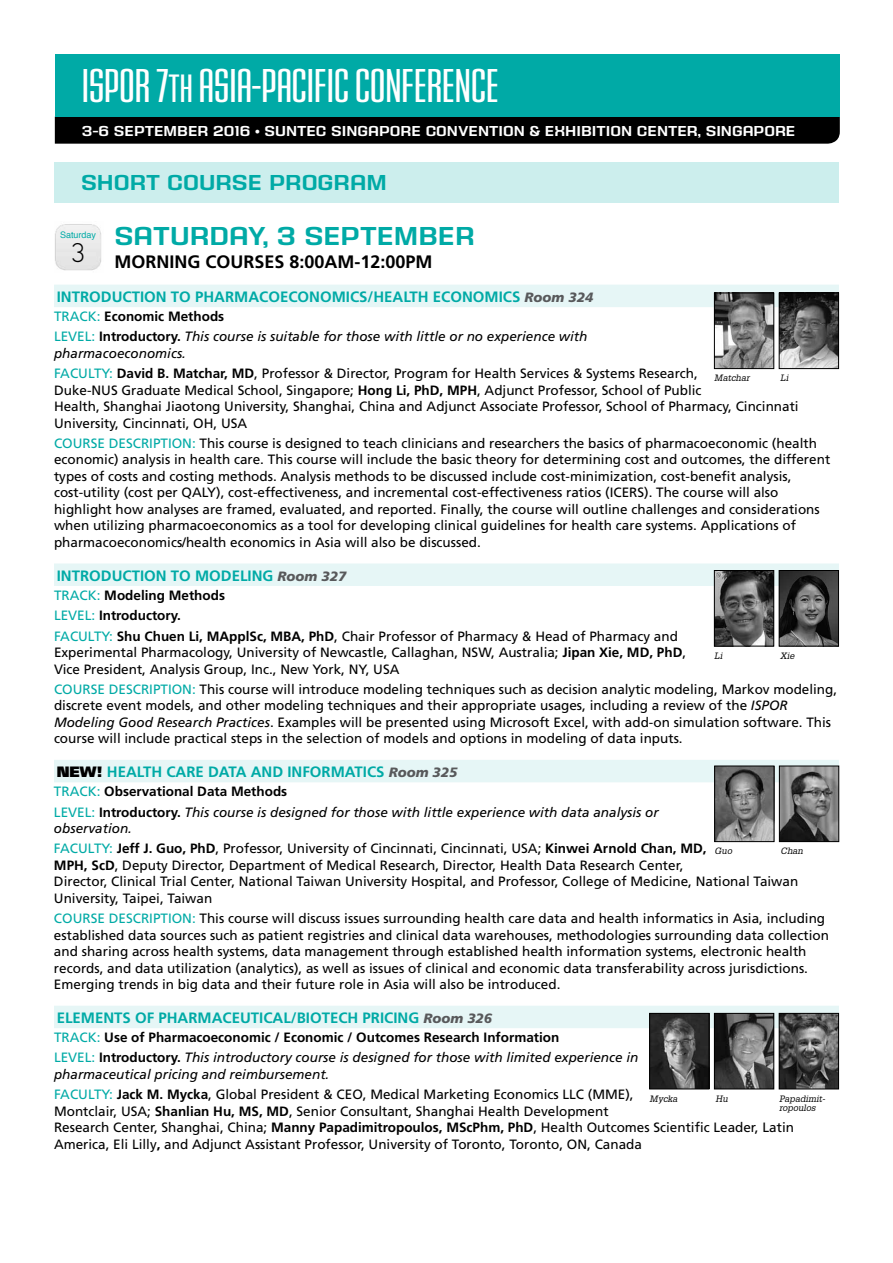
<style>
.page{position:relative;width:893px;height:1263px;background:#fff}
.page>*{position:absolute;margin:0;border:0;box-sizing:border-box;transform-origin:0 0}
.t1{font:49.5px "House Gothic HG23 Cond LIGHT2";color:#fff}
.t2{font:700 27px "House Gothic HG23 Text";color:#00aaa6}
.t3{font:300 27px "Aaux Pro";color:#000}
.t4{font:700 22.5px "House Gothic HG23 Text";color:#00aaa6}
.t5{font:700 18px "Frutiger";color:#000}
.t6{font:700 15px "Frutiger";color:#00aaa6}
.t7{font:700 15px "House Gothic HG23 Text";color:#fff}
.t8{font:13.5px/16.5px "Frutiger";color:#000}
.t9{font:700 13.5px/20.2px "Frutiger";color:#000}
.t10{font:italic 13.5px/20.2px "Frutiger";color:#000}
.t11{font:italic 900 13.5px "Frutiger";color:#58595b}
.t12{font:italic 9px/9px "Glypha";color:#000}
.t13{font:9px "Helvetica";color:#00aaa6}
.s1{font-size:41.25px}
.s2{font-weight:900;font-style:italic;font-size:13.5px;color:#58595b}
.s3{font-style:normal;color:#00aaa6}
.s4{font-weight:700;font-style:normal}
.s5{font-style:italic}
.s6{color:#00aaa6}
.s7{font-weight:700}
.s8{font-weight:400;color:#00aaa6}
.s9{font-weight:400}
.s10{font-weight:900;color:#000}
.s11{font-weight:900;font-style:italic;color:#58595b}
.s12{font-weight:400;font-style:italic}
</style>
<div class="page">
<div style="left:54px;top:162px;width:785px;height:40px;background:#cceeed"></div>
<div style="left:54px;top:285px;width:785px;height:22px;background:#e6f6f6"></div>
<div style="left:54px;top:563px;width:785px;height:23px;background:#e6f6f6"></div>
<div style="left:54px;top:760px;width:785px;height:22px;background:#e6f6f6"></div>
<div style="left:54px;top:1006px;width:785px;height:22px;background:#e6f6f6"></div>
<img style="left:781px;top:295px;width:56px;height:72px">
<div style="left:779px;top:293px;width:60px;height:76px;border:1px solid #000"></div>
<img style="left:716px;top:295px;width:56px;height:72px">
<div style="left:714px;top:293px;width:60px;height:76px;border:1px solid #000"></div>
<img style="left:781px;top:572px;width:56px;height:72px">
<div style="left:779px;top:570px;width:60px;height:76px;border:1px solid #000"></div>
<img style="left:716px;top:572px;width:56px;height:72px">
<div style="left:714px;top:570px;width:60px;height:76px;border:1px solid #000"></div>
<img style="left:781px;top:768px;width:56px;height:72px">
<div style="left:779px;top:766px;width:60px;height:76px;border:1px solid #000"></div>
<img style="left:716px;top:768px;width:56px;height:72px">
<div style="left:714px;top:766px;width:60px;height:76px;border:1px solid #000"></div>
<img style="left:716px;top:1015px;width:56px;height:72px">
<div style="left:714px;top:1013px;width:60px;height:76px;border:1px solid #000"></div>
<img style="left:651px;top:1015px;width:56px;height:72px">
<div style="left:649px;top:1013px;width:60px;height:76px;border:1px solid #000"></div>
<img style="left:781px;top:1015px;width:56px;height:72px">
<div style="left:779px;top:1013px;width:60px;height:76px;border:1px solid #000"></div>
<img style="left:55px;top:224px;width:46px;height:47px">
<div style="left:55px;top:117px;width:785px;height:27px;background:#000"></div>
<div style="left:55px;top:54px;width:785px;height:63px;background:#00aaa6"></div>
<h1 class="t1" style="left:82px;top:60px;width:418px">ISPOR 7<span class="s1">TH</span> ASIA-PACIFIC CONFERENCE</h1>
<p class="t7" style="left:82px;top:122px;width:504px">3-6 SEPTEMBER 2016 • SUNTEC SINGAPORE CONVENTION &amp; EXHIBITION</p>
<p class="t7" style="left:637px;top:122px;width:160px">CENTER, SINGAPORE</p>
<h3 class="t4" style="left:81px;top:170px;width:49px">SHORT</h3>
<h3 class="t4" style="left:167px;top:170px;width:17px">COUR</h3>
<h3 class="t4" style="left:232px;top:170px;width:156px">SE PROGRAM</h3>
<h2 class="t2" style="left:114px;top:220px;width:39px">SATURDAY</h2>
<h2 class="t2" style="left:263px;top:220px;width:81px">, 3 SEPTEMBER</h2>
<h3 class="t5" style="left:114px;top:251px;width:30px">Morning</h3>
<h3 class="t5" style="left:205px;top:251px;width:24px">Courses</h3>
<h3 class="t5" style="left:289px;top:251px;width:145px">8:00AM-12:00PM</h3>
<p class="t6" style="left:57px;top:288px;width:15px">Introduction</p>
<p class="t6" style="left:171px;top:288px;width:55px">to Pharmacoeconomics</p>
<p class="t6" style="left:368px;top:288px;width:227px">/H EALTH ECONOMICS <span class="s2">Room 324</span></p>
<p class="t10" style="left:54px;top:306px;width:535px"><span class="s3">TRACK:</span> <span class="s4">Economic Methods<br></span><span class="s3">LEVEL:</span> <span class="s4">Introductory.</span> This course is suitable for those with little or no experience with</p>
<p class="t8" style="left:54px;top:343px;width:645px;line-height:20.2px"><span class="s5">pharmacoeconomics.<br></span><span class="s6">FACULTY:</span> <span class="s7">David B. Matchar, MD</span>, Professor &amp; Director, Program for Health Services &amp; Systems Research,</p>
<p class="t8" style="left:54px;top:382px;width:746px">Duke-NUS Graduate Medical School, Singapore; <span class="s7">Hong Li, PhD, MPH</span>, Adjunct Professor, School of Public<br>Health, Shanghai Jiaotong University, Shanghai, China and Adjunct Associate Professor, School of Pharmacy, Cincinnati<br>University, Cincinnati, OH, USA</p>
<p class="t8" style="left:54px;top:435px;width:778px"><span class="s6">COURSE DESCRIPTION:</span> This course is designed to teach clinicians and researchers the basics of pharmacoeconomic (health economic) analysis in health care. This course will include the basic theory for determining cost and outcomes, the different types of costs and costing methods. Analysis methods to be discussed include cost-minimization, cost-benefit analysis, cost-utility (cost per QALY), cost-effectiveness, and incremental cost-effectiveness ratios (ICERS). The course will also highlight how analyses are framed, evaluated, and reported. Finally, the course will outline challenges and considerations when utilizing pharmacoeconomics as a tool for developing clinical guidelines for health care systems. Applications of pharmacoeconomics/health economics in Asia will also be discussed.</p>
<p class="t6" style="left:57px;top:567px;width:291px">INTRODUCTION TO MODELING <span class="s2">Room 327</span></p>
<p class="t9" style="left:54px;top:585px;width:625px"><span class="s8">TRACK:</span> Modeling Methods<br><span class="s8">LEVEL:</span> Introductory.<br><span class="s8">FACULTY:</span> Shu Chuen Li, MApplSc, MBA, PhD<span class="s9">, Chair Professor of Pharmacy &amp; Head of Pharmacy and</span></p>
<p class="t8" style="left:54px;top:644px;width:634px">Experimental Pharmacology, University of Newcastle, Callaghan, NSW, Australia; <span class="s7">Jipan Xie, MD, PhD</span>,<br>Vice President, Analysis Group, Inc., New York, NY, USA</p>
<p class="t8" style="left:54px;top:681px;width:785px"><span class="s6">COURSE DESCRIPTION:</span> This course will introduce modeling techniques such as decision analytic modeling, Markov modeling, discrete event models, and other modeling techniques and their appropriate usages, including a review of the <span class="s5">ISPOR Modeling Good Research Practices</span>. Examples will be presented using Microsoft Excel, with add-on simulation software. This course will include practical steps in the selection of models and options in modeling of data inputs.</p>
<p class="t6" style="left:57px;top:763px;width:60px"><span class="s10">NEW!</span> Healt</p>
<p class="t6" style="left:151px;top:763px;width:35px">h Care</p>
<p class="t6" style="left:208px;top:763px;width:21px">Data</p>
<p class="t6" style="left:251px;top:763px;width:12px">and</p>
<p class="t6" style="left:287px;top:763px;width:33px">Informatics</p>
<p class="t11" style="left:389px;top:764px;width:70px">Room 325</p>
<p class="t10" style="left:54px;top:781px;width:606px"><span class="s3">TRACK:</span> <span class="s4">Observational Data Methods<br></span><span class="s3">LEVEL:</span> <span class="s4">Introductory.</span> This course is designed for those with little experience with data analysis or</p>
<p class="t8" style="left:54px;top:818px;width:654px;line-height:20.2px"><span class="s5">observation.<br></span><span class="s6">FACULTY:</span> <span class="s7">Jeff J. Guo, PhD</span>, Professor, University of Cincinnati, Cincinnati, USA; <span class="s7">Kinwei Arnold Chan, MD,</span></p>
<p class="t8" style="left:54px;top:857px;width:746px"><span class="s7">MPH, ScD</span>, Deputy Director, Department of Medical Research, Director, Health Data Research Center,<br>Director, Clinical Trial Center, National Taiwan University Hospital, and Professor, College of Medicine, National Taiwan<br>University, Taipei, Taiwan</p>
<p class="t8" style="left:54px;top:910px;width:776px"><span class="s6">COURSE DESCRIPTION:</span> This course will discuss issues surrounding health care data and health informatics in Asia, including established data sources such as patient registries and clinical data warehouses, methodologies surrounding data collection and sharing across health systems, data management through established health information systems, electronic health records, and data utilization (analytics), as well as issues of clinical and economic data transferability across jurisdictions.<br>Emerging trends in big data and their future role in Asia will also be introduced.</p>
<p class="t6" style="left:57px;top:1009px;width:19px">Elements</p>
<p class="t6" style="left:135px;top:1009px;width:53px">of Pharmaceutical</p>
<p class="t6" style="left:291px;top:1009px;width:25px">/Biotec</p>
<p class="t6" style="left:348px;top:1009px;width:33px">h Pricing</p>
<p class="t13" style="left:60px;top:228px;width:38px">Saturday</p>
<h2 class="t3" style="left:71px;top:235px;width:15px">3</h2>
<p class="t12" style="left:714px;top:373px;width:37px">Matchar</p>
<p class="t12" style="left:780px;top:373px;width:10px">Li</p>
<p class="t12" style="left:714px;top:651px;width:10px">Li</p>
<p class="t12" style="left:780px;top:651px;width:16px">Xie</p>
<p class="t12" style="left:714px;top:846px;width:19px">Guo</p>
<p class="t12" style="left:780px;top:846px;width:24px">Chan</p>
<p class="t9" style="left:54px;top:1008px;width:586px;line-height:19.8px;text-indent:369px"><span class="s11">Room 326<br></span><span class="s8">TRACK:</span> Use of Pharmacoeconomic / Economic / Outcomes Research Information<br><span class="s8">LEVEL:</span> Introductory. <span class="s12">This introductory course is designed for those with limited experience in</span></p>
<p class="t8" style="left:54px;top:1064px;width:581px;line-height:20.2px"><span class="s5">pharmaceutical pricing and reimbursement.<br></span><span class="s6">FACULTY:</span> <span class="s7">Jack M. Mycka</span>, Global President &amp; CEO, Medical Marketing Economics LLC (MME),</p>
<p class="t8" style="left:54px;top:1103px;width:741px">Montclair, USA; <span class="s7">Shanlian Hu, MS, MD</span>, Senior Consultant, Shanghai Health Development<br>Research Center, Shanghai, China; <span class="s7">Manny Papadimitropoulos, MScPhm, PhD</span>, Health Outcomes Scientific Leader, Latin<br>America, Eli Lilly<span class="s7">,</span> and Adjunct Assistant Professor, University of Toronto, Toronto, ON, Canada</p>
<p class="t12" style="left:649px;top:1094px;width:30px">Mycka</p>
<p class="t12" style="left:715px;top:1094px;width:14px">Hu</p>
<p class="t12" style="left:779px;top:1094px;width:48px">Papadimit&shy;ropoulos</p>
</div>
